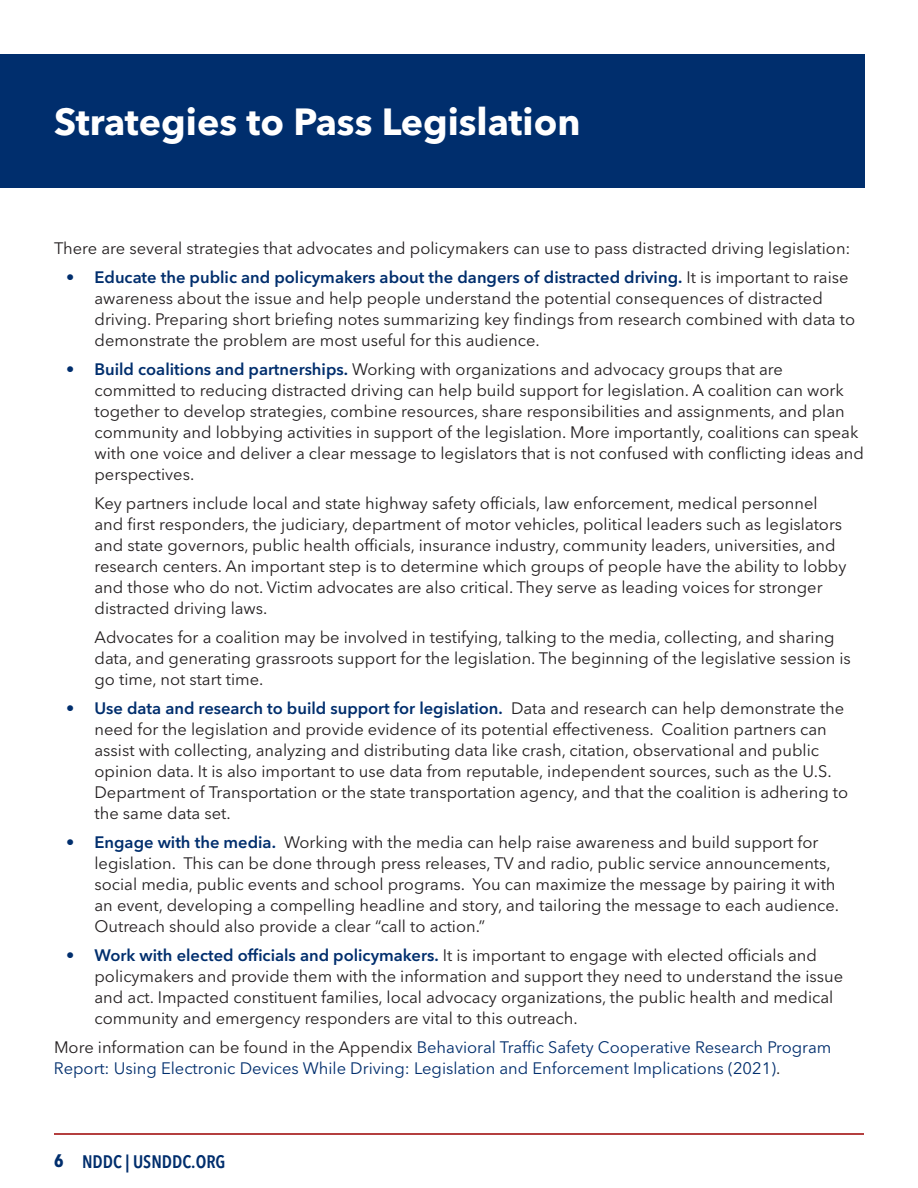
<style>
.page{position:relative;width:918px;height:1188px;background:#fff}
.page>*{position:absolute;margin:0;border:0;box-sizing:border-box;transform-origin:0 0}
.t1{font:700 37.5px "Avenir Next LT Pro";color:#fff}
.t2{font:600 condensed 18px "Avenir Next LT Pro";color:#002e6d}
.t3{font:16.5px/21px "Avenir Next LT Pro";color:#231f20}
.t4{font:16.5px/21px "Avenir Next LT Pro";color:#002e6d}
.s1{font-weight:600;color:#002e6d}
.s2{color:#231f20}
.s3{font-weight:700}
</style>
<div class="page">
<hr style="left:54px;top:1133px;width:810px;height:2px;background:#9c0000">
<div style="left:0;top:54px;width:864px;height:134px;background:#002e6d"></div>
<h1 class="t1" style="left:54px;top:106px;width:528px">Strategies to Pass Legislation</h1>
<p class="t3" style="left:54px;top:239px;width:798px">There are several strategies that advocates and policymakers can use to pass distracted driving legislation:</p>
<p class="t3" style="left:94px;top:268px;width:762px;text-indent:-28px"><span class="s1">• Educate the public and policymakers about the dangers of distracted driving.</span> It is important to raise awareness about the issue and help people understand the potential consequences of distracted driving. Preparing short briefing notes summarizing key findings from research combined with data to demonstrate the problem are most useful for this audience.</p>
<p class="t3" style="left:94px;top:360px;width:771px;text-indent:-28px"><span class="s1">• Build coalitions and partnerships.</span> Working with organizations and advocacy groups that are committed to reducing distracted driving can help build support for legislation. A coalition can work together to develop strategies, combine resources, share responsibilities and assignments, and plan community and lobbying activities in support of the legislation. More importantly, coalitions can speak with one voice and deliver a clear message to legislators that is not confused with conflicting ideas and perspectives.</p>
<p class="t3" style="left:94px;top:494px;width:754px">Key partners include local and state highway safety officials, law enforcement, medical personnel and first responders, the judiciary, department of motor vehicles, political leaders such as legislators and state governors, public health officials, insurance industry, community leaders, universities, and research centers. An important step is to determine which groups of people have the ability to lobby and those who do not. Victim advocates are also critical. They serve as leading voices for stronger distracted driving laws.</p>
<p class="t3" style="left:94px;top:628px;width:758px">Advocates for a coalition may be involved in testifying, talking to the media, collecting, and sharing data, and generating grassroots support for the legislation. The beginning of the legislative session is go time, not start time.</p>
<p class="t3" style="left:94px;top:699px;width:755px;text-indent:-28px"><span class="s1">• Use data and research to build support for legislation.</span> Data and research can help demonstrate the need for the legislation and provide evidence of its potential effectiveness. Coalition partners can assist with collecting, analyzing and distributing data like crash, citation, observational and public opinion data. It is also important to use data from reputable, independent sources, such as the U.S.<br>Department of Transportation or the state transportation agency, and that the coalition is adhering to the same data set.</p>
<p class="t3" style="left:94px;top:833px;width:746px;text-indent:-28px"><span class="s1">• Engage with the media.</span> Working with the media can help raise awareness and build support for legislation. This can be done through press releases, TV and radio, public service announcements, social media, public events and school programs. You can maximize the message by pairing it with an event, developing a compelling headline and story, and tailoring the message to each audience.<br>Outreach should also provide a clear “call to action.”</p>
<p class="t3" style="left:94px;top:946px;width:750px;text-indent:-28px"><span class="s1">• Work with elected officials and policymakers.</span> It is important to engage with elected officials and policymakers and provide them with the information and support they need to understand the issue and act. Impacted constituent families, local advocacy organizations, the public health and medical community and emergency responders are vital to this outreach.</p>
<p class="t4" style="left:54px;top:1038px;width:779px"><span class="s2">More information can be found in the Appendix</span> Behavioral Traffic Safety Cooperative Research Program<br>Report: Using Electronic Devices While Driving: Legislation and Enforcement Implications (2021)<span class="s2">.</span></p>
<p class="t2" style="left:54px;top:1154px;width:173px"><span class="s3">6</span> NDDC | USNDDC.ORG</p>
</div>
